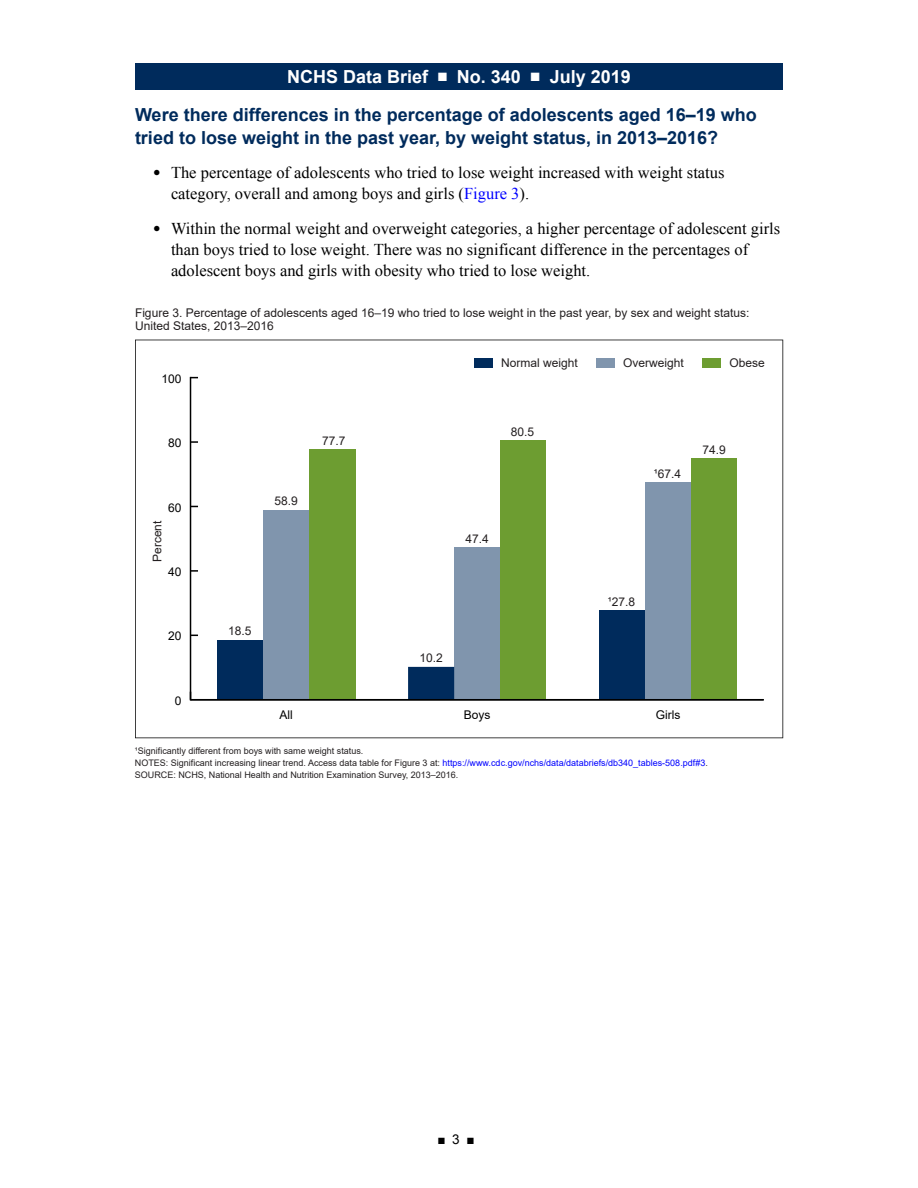
<style>
.page{position:relative;width:918px;height:1188px;background:#fff}
.page>*{position:absolute;margin:0;border:0;box-sizing:border-box;transform-origin:0 0}
.t1{font:700 18px/22.5px "Arial";color:#002b5c}
.t2{font:700 18px "Arial";color:#fff}
.t3{font:16.5px/21px "Times New Roman";color:#000}
.t4{font:13.5px "Arial";color:#000}
.t5{font:12px/13.5px "Arial";color:#231f20}
.t6{font:12px "Arial";color:#000}
.t7{font:9px/12px "Arial";color:#231f20}
.s1{font-size:12.3px}
.s2{color:#00f}
</style>
<div class="page">
<div style="left:135px;top:63px;width:648px;height:27px;background:#002b5c"></div>
<svg style="left:135px;top:340px;width:648px;height:398px"></svg>
<div style="left:474px;top:358px;width:18px;height:9px;background:#002b5c"></div>
<div style="left:596px;top:358px;width:18px;height:9px;background:#8095ad"></div>
<div style="left:702px;top:358px;width:18px;height:9px;background:#6d9d31"></div>
<hr style="left:190px;top:378px;width:1px;height:322px;background:#000">
<svg style="left:191px;top:570px;width:7px;height:2px"></svg>
<svg style="left:191px;top:441px;width:7px;height:2px"></svg>
<div style="left:309px;top:449px;width:47px;height:251px;background:#6d9d31"></div>
<div style="left:500px;top:440px;width:46px;height:260px;background:#6d9d31"></div>
<div style="left:691px;top:458px;width:46px;height:242px;background:#6d9d31"></div>
<div style="left:263px;top:510px;width:46px;height:190px;background:#8095ad"></div>
<div style="left:454px;top:547px;width:46px;height:153px;background:#8095ad"></div>
<div style="left:645px;top:483px;width:46px;height:217px;background:#8095ad"></div>
<div style="left:217px;top:640px;width:46px;height:60px;background:#002b5c"></div>
<div style="left:408px;top:667px;width:46px;height:33px;background:#002b5c"></div>
<div style="left:599px;top:610px;width:46px;height:90px;background:#002b5c"></div>
<hr style="left:191px;top:699px;width:573px;height:1px;background:#000">
<p class="t2" style="left:287px;top:65px;width:345px">NCHS Data Brief ■ No. 340 ■ July 2019</p>
<h2 class="t1" style="left:135px;top:104px;width:623px">Were there differences in the percentage of adolescents aged 16–19 who tried to lose weight in the past year, by weight status, in 2013–2016?</h2>
<p class="t3" style="left:171px;top:162px;width:555px;text-indent:-18px"><span class="s1">●</span> The percentage of adolescents who tried to lose weight increased with weight status category, overall and among boys and girls (<span class="s2">Figure 3</span>).</p>
<p class="t3" style="left:171px;top:217px;width:611px;text-indent:-18px"><span class="s1">●</span> Within the normal weight and overweight categories, a higher percentage of adolescent girls than boys tried to lose weight. There was no significant difference in the percentages of adolescent boys and girls with obesity who tried to lose weight.</p>
<p class="t5" style="left:135px;top:306px;width:616px">Figure 3. Percentage of adolescents aged 16–19 who tried to lose weight in the past year, by sex and weight status:<br>United States, 2013–2016</p>
<p class="t6" style="left:161px;top:370px;width:22px">100</p>
<p class="t6" style="left:168px;top:435px;width:15px">80</p>
<p class="t6" style="left:168px;top:499px;width:15px">60</p>
<p class="t5" style="left:150px;top:562px;width:43px;rotate:-90deg">Percent</p>
<p class="t6" style="left:168px;top:563px;width:15px">40</p>
<p class="t6" style="left:168px;top:628px;width:15px">20</p>
<p class="t6" style="left:175px;top:692px;width:8px">0</p>
<p class="t5" style="left:228px;top:624px;width:25px">18.5</p>
<p class="t5" style="left:274px;top:494px;width:25px">58.9</p>
<p class="t5" style="left:322px;top:434px;width:25px">77.7</p>
<p class="t5" style="left:419px;top:651px;width:25px">10.2</p>
<p class="t5" style="left:501px;top:355px;width:78px">Normal weight</p>
<p class="t5" style="left:623px;top:356px;width:62px">Overweight</p>
<p class="t5" style="left:729px;top:355px;width:37px">Obese</p>
<p class="t5" style="left:511px;top:425px;width:25px">80.5</p>
<p class="t5" style="left:465px;top:532px;width:25px">47.4</p>
<p class="t5" style="left:654px;top:467px;width:29px">¹67.4</p>
<p class="t5" style="left:702px;top:443px;width:25px">74.9</p>
<p class="t5" style="left:608px;top:595px;width:29px">¹27.8</p>
<p class="t6" style="left:279px;top:706px;width:15px">All</p>
<p class="t6" style="left:464px;top:706px;width:28px">Boys</p>
<p class="t6" style="left:656px;top:706px;width:26px">Girls</p>
<p class="t7" style="left:135px;top:745px;width:575px">¹Significantly different from boys with same weight status.<br>NOTES: Significant increasing linear trend. Access data table for Figure 3 at: <span class="s2">https://www.cdc.gov/nchs/data/databriefs/db340_tables-508.pdf#3</span>.<br>SOURCE: NCHS, National Health and Nutrition Examination Survey, 2013–2016.</p>
<p class="t4" style="left:437px;top:1130px;width:39px">■ 3 ■</p>
</div>
